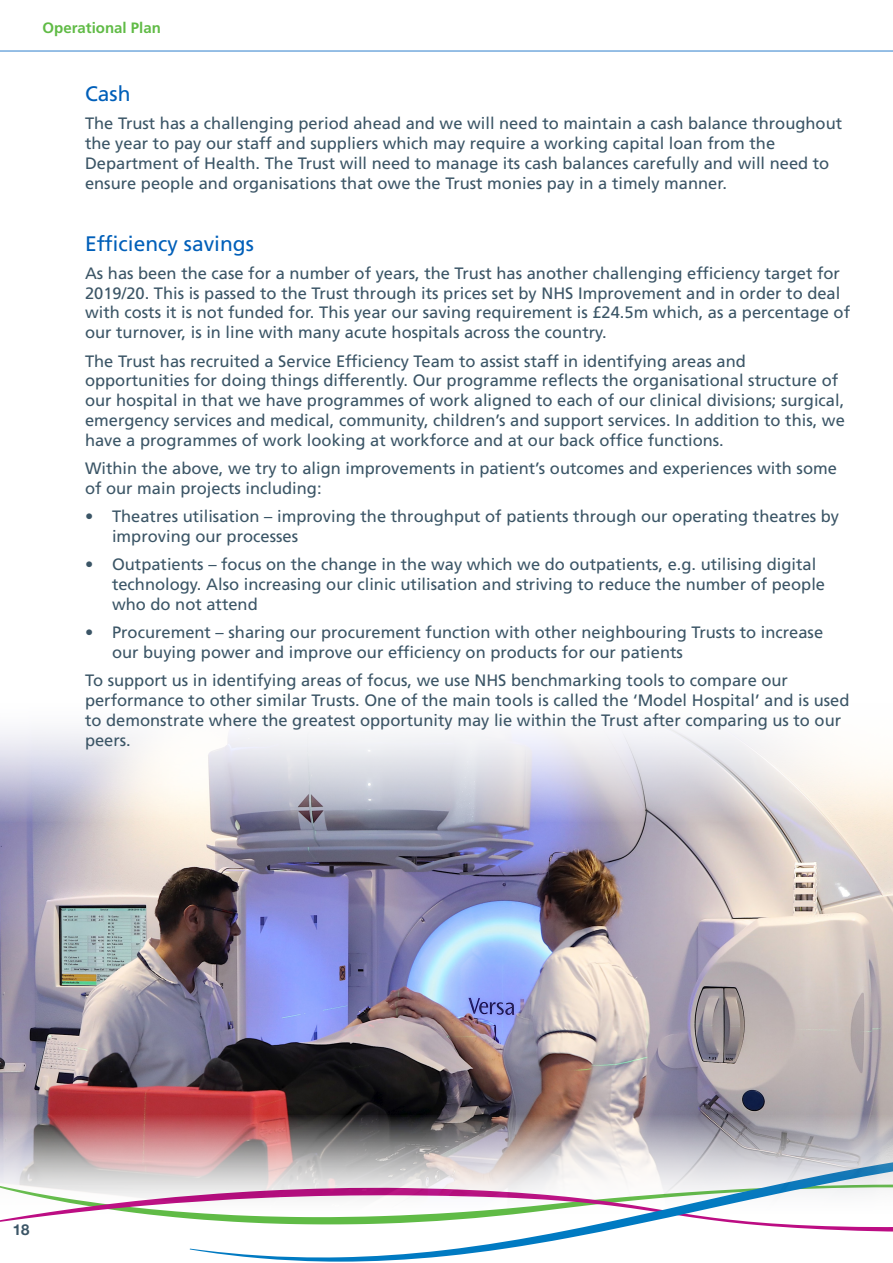
<style>
.page{position:relative;width:893px;height:1263px;background:#fff}
.page>*{position:absolute;margin:0;border:0;box-sizing:border-box;transform-origin:0 0}
.Sub_Heading{font:21px "Frutiger LT Std";color:#005fb9}
.Body{font:16.5px/19.8px "Frutiger LT Std";color:#3b5566}
.t1{font:700 15px "Frutiger LT Std";color:#60bb46}
.t2{font:700 15px "Helvetica Neue";color:#3b5566}
</style>
<div class="page">
<svg style="left:190px;top:1220px;width:703px;height:42px"></svg>
<hr style="left:0;top:50px;width:893px;height:2px;background:#74aadd">
<img style="left:0;top:722px;width:893px;height:498px">
<p class="t1" style="left:43px;top:18px;width:120px">Operational Plan</p>
<p class="Sub_Heading" style="left:85px;top:81px;width:47px">Cash</p>
<p class="Body" style="left:85px;top:114px;width:759px">The Trust has a challenging period ahead and we will need to maintain a cash balance throughout the year to pay our staff and suppliers which may require a working capital loan from the Department of Health. The Trust will need to manage its cash balances carefully and will need to ensure people and organisations that owe the Trust monies pay in a timely manner.</p>
<p class="Sub_Heading" style="left:85px;top:231px;width:170px">Efficiency savings</p>
<p class="Body" style="left:85px;top:263px;width:767px">As has been the case for a number of years, the Trust has another challenging efficiency target for 2019/20. This is passed to the Trust through its prices set by NHS Improvement and in order to deal with costs it is not funded for. This year our saving requirement is £24.5m which, as a percentage of our turnover, is in line with many acute hospitals across the country.</p>
<p class="Body" style="left:85px;top:351px;width:761px">The Trust has recruited a Service Efficiency Team to assist staff in identifying areas and opportunities for doing things differently. Our programme reflects the organisational structure of our hospital in that we have programmes of work aligned to each of our clinical divisions; surgical, emergency services and medical, community, children’s and support services. In addition to this, we have a programmes of work looking at workforce and at our back office functions.</p>
<p class="Body" style="left:85px;top:458px;width:753px">Within the above, we try to align improvements in patient’s outcomes and experiences with some of our main projects including:</p>
<p class="Body" style="left:112px;top:507px;width:729px;text-indent:-27px">• Theatres utilisation – improving the throughput of patients through our operating theatres by improving our processes</p>
<p class="Body" style="left:112px;top:555px;width:714px;text-indent:-27px">• Outpatients – focus on the change in the way which we do outpatients, e.g. utilising digital technology. Also increasing our clinic utilisation and striving to reduce the number of people who do not attend</p>
<p class="Body" style="left:112px;top:623px;width:713px;text-indent:-27px">• Procurement – sharing our procurement function with other neighbouring Trusts to increase our buying power and improve our efficiency on products for our patients</p>
<p class="Body" style="left:85px;top:671px;width:766px">To support us in identifying areas of focus, we use NHS benchmarking tools to compare our performance to other similar Trusts. One of the main tools is called the ‘Model Hospital’ and is used to demonstrate where the greatest opportunity may lie within the Trust after comparing us to our peers.</p>
<p class="t2" style="left:13px;top:1218px;width:18px">18</p>
</div>
